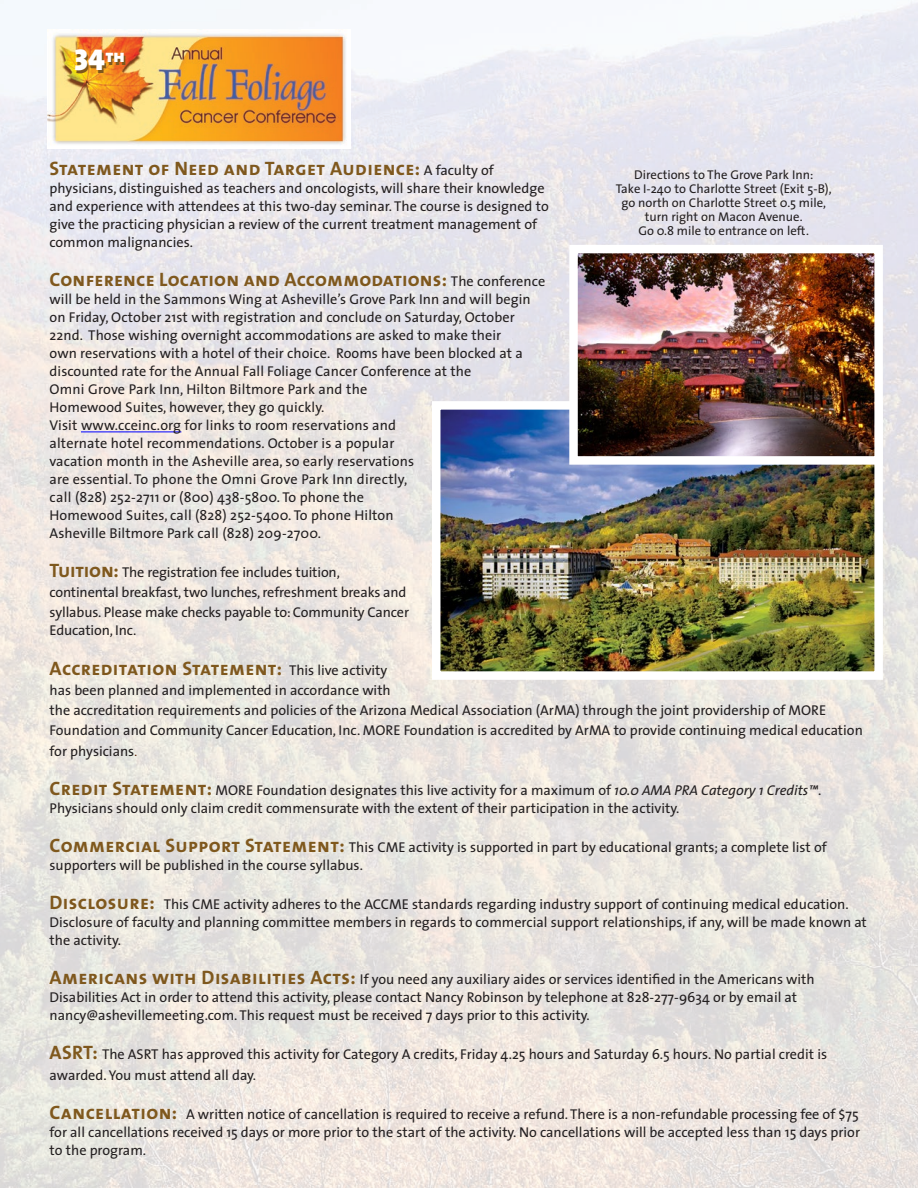
<style>
.page{position:relative;width:918px;height:1188px;background:#fff}
.page>*{position:absolute;margin:0;border:0;box-sizing:border-box;transform-origin:0 0}
.t1{font:30.15px "The Sans Black Caps";color:#fff}
.t2{font:19.5px "The Sans Bold Caps";letter-spacing:.015em;color:#7f581d}
.t3{font:14.25px/18px "The Sans";color:#231f20}
.t4{font:12.75px/14.1px "The Sans";color:#231f20;text-align:center}
.s1{font-family:"The Sans";font-size:14.25px;color:#231f20}
.s2{font-family:"The Sans Bold Caps";font-size:19.5px;color:#7f581d}
.s3{font-size:12px;color:#521700}
.s4{font-style:italic}
</style>
<div class="page">
<img style="left:0;top:0;width:918px;height:1188px">
<hr style="left:81px;top:432px;width:100px;height:1px;background:#00f">
<img style="left:441px;top:410px;width:433px;height:261px">
<div style="left:432px;top:401px;width:451px;height:279px;border:8px solid #fff"></div>
<img style="left:578px;top:254px;width:296px;height:202px">
<div style="left:569px;top:245px;width:314px;height:220px;border:8px solid #fff"></div>
<img style="left:47px;top:30px;width:304px;height:118px">
<h1 class="t1" style="left:74px;top:35px;width:53px">34<sup>th</sup><sup>th</sup></h1>
<h2 class="t2" style="left:50px;top:152px;width:446px">Statement of Need and Target Audience: <span class="s1">A faculty of</span></h2>
<p class="t3" style="left:50px;top:178px;width:501px">physicians, distinguished as teachers and oncologists, will share their knowledge and experience with attendees at this two-day seminar. The course is designed to give the practicing physician a review of the current treatment management of common malignancies.</p>
<h2 class="t2" style="left:50px;top:263px;width:497px">Conference Location and Accommodations: <span class="s1">The conference</span></h2>
<p class="t3" style="left:50px;top:290px;width:483px">will be held in the Sammons Wing at Asheville’s Grove Park Inn and will begin on Friday, October 21st with registration and conclude on Saturday, October 22nd. Those wishing overnight accommodations are asked to make their own reservations with a hotel of their choice. Rooms have been blocked at a discounted rate for the Annual Fall Foliage Cancer Conference at the<br>Omni Grove Park Inn, Hilton Biltmore Park and the<br>Homewood Suites, however, they go quickly.<br>Visit www.cceinc.org for links to room reservations and<br>alternate hotel recommendations. October is a popular<br>vacation month in the Asheville area, so early reservations<br>are essential. To phone the Omni Grove Park Inn directly,<br>call (828) 252-2711 or (800) 438-5800. To phone the<br>Homewood Suites, call (828) 252-5400. To phone Hilton<br>Asheville Biltmore Park call (828) 209-2700.</p>
<p class="t3" style="left:50px;top:562px;width:361px;line-height:20.2px"><span class="s2">Tuition:</span> The registration fee includes tuition, continental breakfast, two lunches, refreshment breaks and syllabus. Please make checks payable to: Community Cancer</p>
<p class="t3" style="left:50px;top:621px;width:88px">Education, Inc.</p>
<h2 class="t2" style="left:50px;top:652px;width:339px">Accreditation Statement: <span class="s1">This live activity</span></h2>
<p class="t3" style="left:50px;top:679px;width:815px;line-height:20.2px">has been planned and implemented in accordance with<br>the accreditation requirements and policies of the Arizona Medical Association (ArMA) through the joint providership of MORE Foundation and Community Cancer Education, Inc. MORE Foundation is accredited by ArMA to provide continuing medical education for physicians<span class="s3">.</span></p>
<p class="t3" style="left:50px;top:780px;width:773px"><span class="s2">Credit Statement:</span> MORE Foundation designates this live activity for a maximum of <span class="s4">10.0 AMA PRA Category 1 Credits™</span>.<br>Physicians should only claim credit commensurate with the extent of their participation in the activity.</p>
<p class="t3" style="left:50px;top:838px;width:779px"><span class="s2">Commercial Support Statement:</span> This CME activity is supported in part by educational grants; a complete list of supporters will be published in the course syllabus.</p>
<p class="t3" style="left:50px;top:895px;width:819px"><span class="s2">Disclosure:</span> This CME activity adheres to the ACCME standards regarding industry support of continuing medical education.<br>Disclosure of faculty and planning committee members in regards to commercial support relationships, if any, will be made known at the activity.</p>
<p class="t3" style="left:50px;top:970px;width:767px"><span class="s2">Americans with Disabilities Acts:</span> If you need any auxiliary aides or services identified in the Americans with<br>Disabilities Act in order to attend this activity, please contact Nancy Robinson by telephone at 828-277-9634 or by email at nancy@ashevillemeeting.com. This request must be received 7 days prior to this activity.</p>
<p class="t3" style="left:50px;top:1044px;width:779px;line-height:20.2px"><span class="s2">ASRT:</span> The ASRT has approved this activity for Category A credits, Friday 4.25 hours and Saturday 6.5 hours. No partial credit is awarded. You must attend all day.</p>
<p class="t3" style="left:50px;top:1104px;width:812px;text-align:justify"><span class="s2">Cancellation:</span> A written notice of cancellation is required to receive a refund. There is a non-refundable processing fee of $75 for all cancellations received 15 days or more prior to the start of the activity. No cancellations will be accepted less than 15 days prior to the program.</p>
<p class="t4" style="left:616px;top:167px;width:217px">Directions to The Grove Park Inn:<br>Take I-240 to Charlotte Street (Exit 5-B), go north on Charlotte Street 0.5 mile, turn right on Macon Avenue.<br>Go 0.8 mile to entrance on left.</p>
</div>
